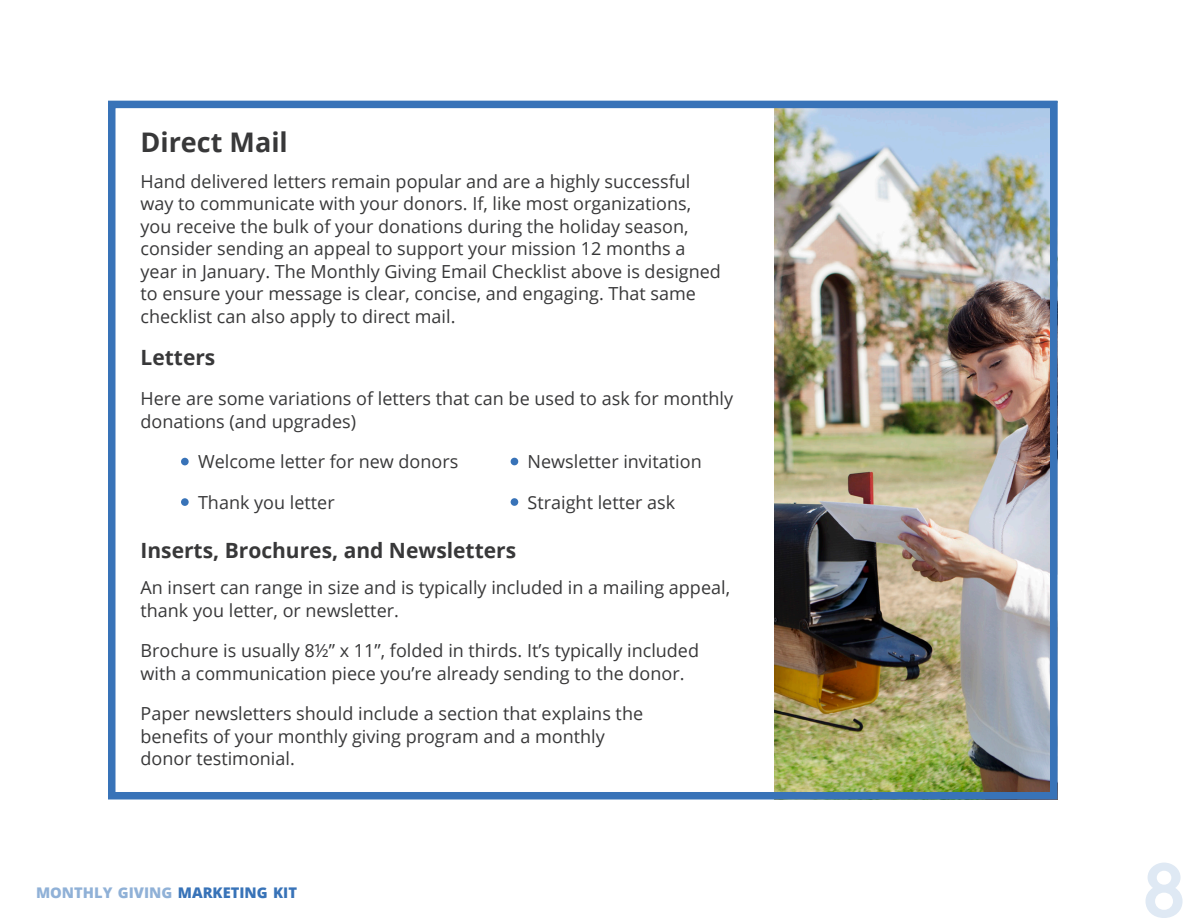
<style>
.page{position:relative;width:1188px;height:918px;background:#fff}
.page>*{position:absolute;margin:0;border:0;box-sizing:border-box;transform-origin:0 0}
.t1{font:700 75px "billcorpm 3";color:#dfe9f4}
.SubHeader{font:700 27px "Open Sans";color:#383839}
.SubHeader-2{font:700 21px "Open Sans";color:#383839}
.BODY{font:700 21px "Open Sans";color:#383839}
.BODY-2{font:18px/22.5px "Open Sans";color:#383839}
.bullets{font:18px "Open Sans";color:#383839}
.t2{font:800 14.7px "Open Sans";color:#90b1d7}
.s1{color:#3873b8}
</style>
<div class="page">
<img style="left:774px;top:110px;width:275px;height:680px">
<div style="left:181px;top:458px;width:8px;height:7px;background:#3873b8;border-radius:50%"></div>
<div style="left:181px;top:498px;width:8px;height:8px;background:#3873b8;border-radius:50%"></div>
<div style="left:108px;top:101px;width:950px;height:698px;border:8px solid #3873b8"></div>
<div style="left:511px;top:458px;width:7px;height:7px;background:#3873b8;border-radius:50%"></div>
<div style="left:511px;top:498px;width:7px;height:8px;background:#3873b8;border-radius:50%"></div>
<p class="SubHeader" style="left:141px;top:123px;width:149px">Direct Mail</p>
<p class="BODY-2" style="left:141px;top:170px;width:582px">Hand delivered letters remain popular and are a highly successful way to communicate with your donors. If, like most organizations, you receive the bulk of your donations during the holiday season, consider sending an appeal to support your mission 12 months a year in January. The Monthly Giving Email Checklist above is designed to ensure your message is clear, concise, and engaging. That same checklist can also apply to direct mail.</p>
<p class="BODY" style="left:141px;top:342px;width:76px">Letters</p>
<p class="BODY-2" style="left:141px;top:387px;width:594px">Here are some variations of letters that can be used to ask for monthly donations (and upgrades)</p>
<p class="bullets" style="left:198px;top:450px;width:262px">Welcome letter for new donors</p>
<p class="bullets" style="left:198px;top:490px;width:138px">Thank you letter</p>
<p class="SubHeader-2" style="left:141px;top:536px;width:377px">Inserts, Brochures, and Newsletters</p>
<p class="BODY-2" style="left:141px;top:576px;width:591px">An insert can range in size and is typically included in a mailing appeal, thank you letter, or newsletter.</p>
<p class="BODY-2" style="left:141px;top:639px;width:560px">Brochure is usually 8½” x 11”, folded in thirds. It’s typically included with a communication piece you’re already sending to the donor.</p>
<p class="BODY-2" style="left:141px;top:702px;width:504px">Paper newsletters should include a section that explains the benefits of your monthly giving program and a monthly donor testimonial.</p>
<p class="BODY-2" style="left:528px;top:450px;width:176px">Newsletter invitation</p>
<p class="BODY-2" style="left:528px;top:491px;width:149px">Straight letter ask</p>
<p class="t2" style="left:36px;top:882px;width:263px">MONTHLY GIVING <span class="s1">MARKETING KIT</span></p>
<h1 class="t1" style="left:1143px;top:837px;width:43px">8</h1>
</div>
